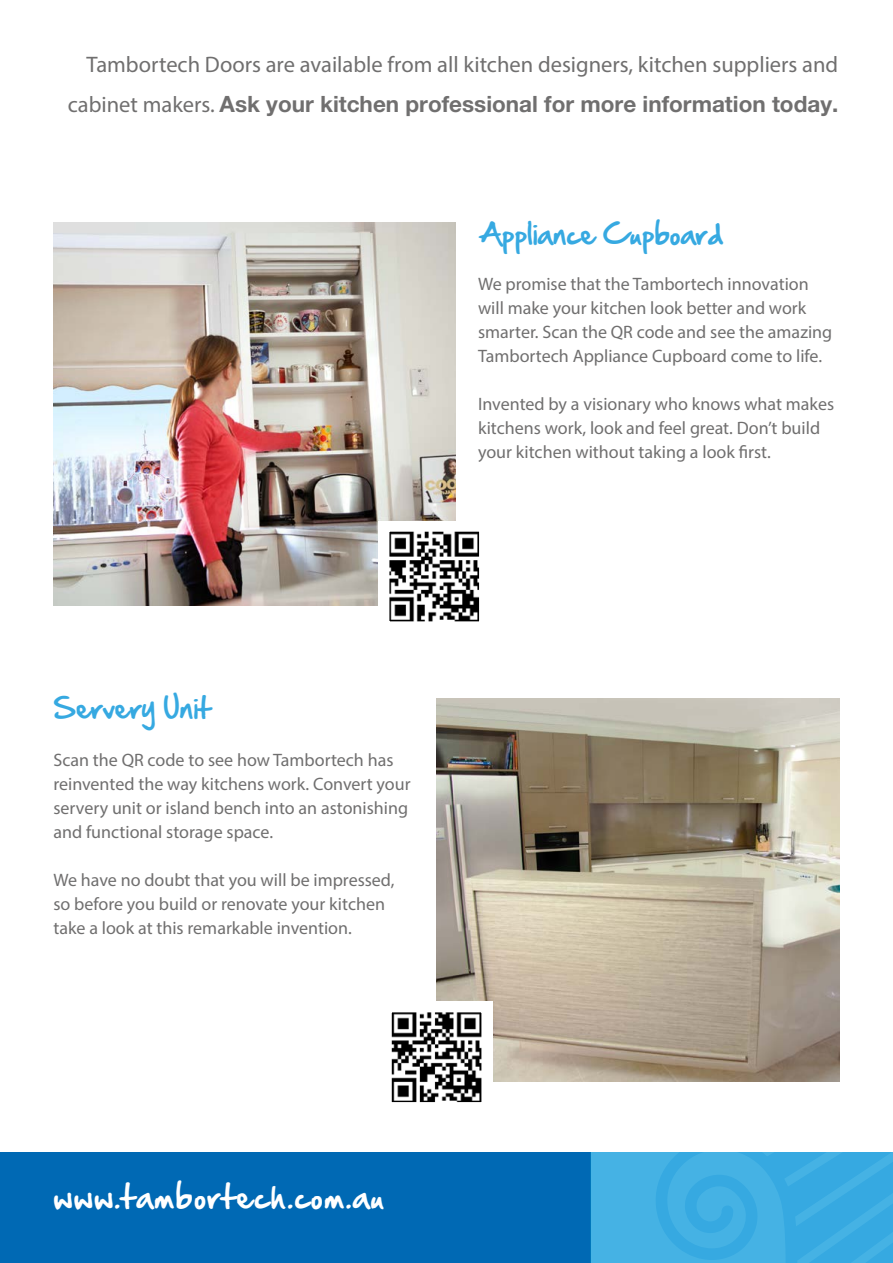
<style>
.page{position:relative;width:893px;height:1263px;background:#fff}
.page>*{position:absolute;margin:0;border:0;box-sizing:border-box;transform-origin:0 0}
.t1{font:28.5px "Hand Of Sean";letter-spacing:.04em;color:#fff}
.t2{font:25.5px "Hand Of Sean";color:#36a9e1}
.t3{font:22.5px "Myriad Pro";color:#706f6f}
.t4{font:700 22.5px "Helvetica Neue";color:#706f6f}
.t5{font:18px/24px "Myriad Pro";color:#706f6f}
.s1{font-family:"Myriad Pro";font-weight:400}
</style>
<div class="page">
<div style="left:0;top:1152px;width:590px;height:111px;background:#0069b4"></div>
<img style="left:53px;top:223px;width:403px;height:383px">
<img style="left:437px;top:699px;width:402px;height:382px">
<div style="left:381px;top:1001px;width:111px;height:112px;background:#fff"></div>
<img style="left:393px;top:1013px;width:87px;height:88px">
<div style="left:389px;top:1009px;width:95px;height:96px;border:3px solid #fff"></div>
<div style="left:379px;top:521px;width:111px;height:111px;background:#fff"></div>
<img style="left:390px;top:533px;width:88px;height:87px">
<div style="left:386px;top:529px;width:96px;height:95px;border:3px solid #fff"></div>
<svg style="left:591px;top:1152px;width:302px;height:111px;background:#3eaee2"></svg>
<p class="t3" style="left:87px;top:50px;width:753px">Tambortech Doors are available from all kitchen designers, kitchen suppliers and</p>
<p class="t4" style="left:68px;top:90px;width:772px"><span class="s1">cabinet makers.</span> Ask your kitchen professional for more information today.</p>
<h2 class="t2" style="left:478px;top:211px;width:247px">Appliance Cupboard</h2>
<p class="t5" style="left:478px;top:272px;width:356px">We promise that the Tambortech innovation will make your kitchen look better and work smarter. Scan the QR code and see the amazing Tambortech Appliance Cupboard come to life.</p>
<p class="t5" style="left:478px;top:392px;width:358px">Invented by a visionary who knows what makes kitchens work, look and feel great. Don’t build your kitchen without taking a look first.</p>
<h2 class="t2" style="left:53px;top:685px;width:159px">Servery Unit</h2>
<p class="t5" style="left:53px;top:748px;width:359px">Scan the QR code to see how Tambortech has reinvented the way kitchens work. Convert your servery unit or island bench into an astonishing and functional storage space.</p>
<p class="t5" style="left:53px;top:868px;width:343px">We have no doubt that you will be impressed, so before you build or renovate your kitchen take a look at this remarkable invention.</p>
<h1 class="t1" style="left:53px;top:1171px;width:332px">www.tambortech.com.au</h1>
</div>
